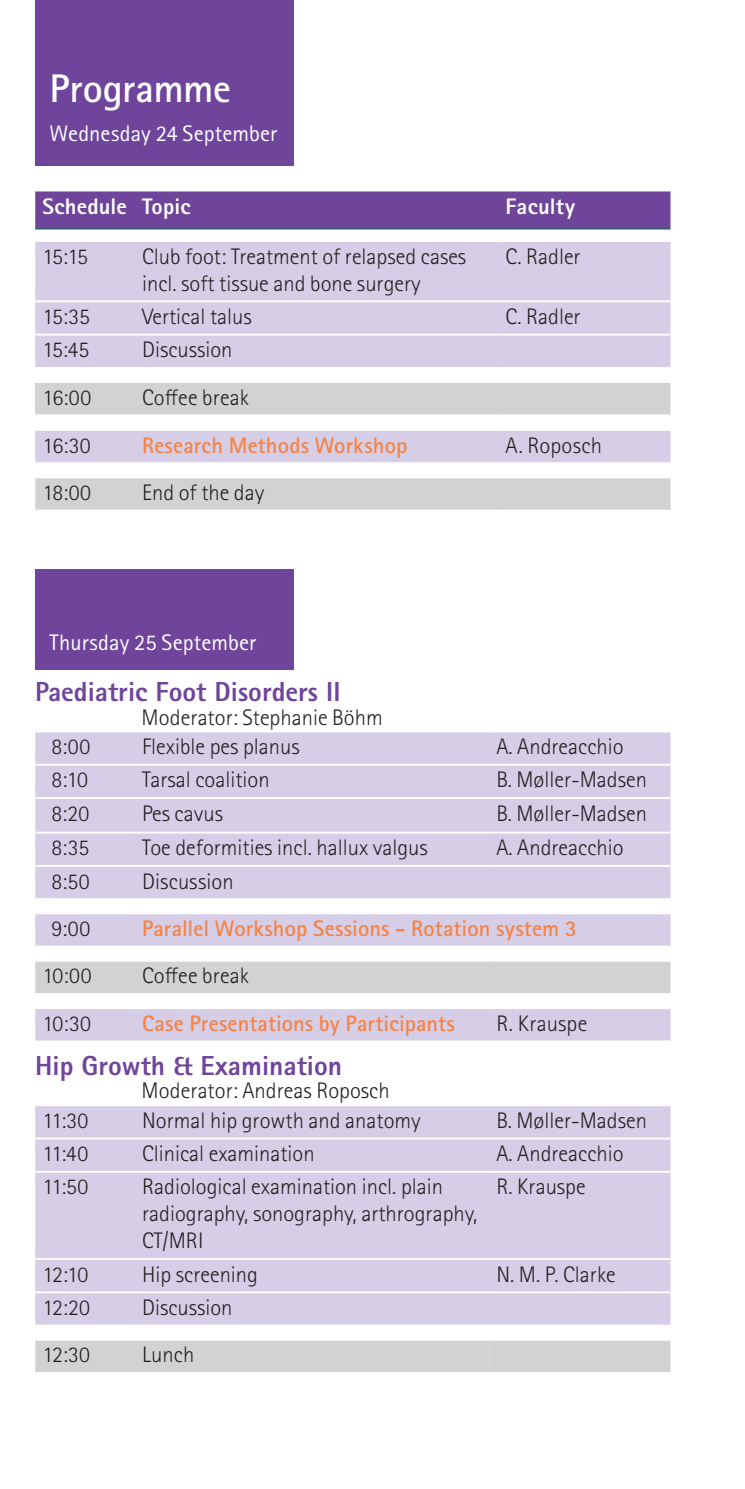
<style>
.page{position:relative;width:745px;height:1489px;background:#fff}
.page>*{position:absolute;margin:0;border:0;box-sizing:border-box;transform-origin:0 0}
.t1{font:700 40px "Rotis Sans Serif Std";letter-spacing:-.005em;color:#fff}
.t2{font:800 27.5px "Rotis Sans Serif Std";color:#6f449b}
.t3{font:300 22.5px/27px "Rotis Sans Serif Std";color:#231f20}
.t4{font:700 22.5px "Rotis Sans Serif Std";letter-spacing:.005em;color:#f58345}
.t5{font:22.5px "Rotis Sans Serif Std";letter-spacing:.005em;color:#fff}
.t6{font:800 22.5px "Rotis Sans Serif Std";letter-spacing:.01em;color:#fff}
</style>
<div class="page">
<div style="left:35px;top:0;width:258px;height:166px;background:#6f449b"></div>
<div style="left:35px;top:191px;width:635px;height:37px;background:#6f449b"></div>
<div style="left:35px;top:242px;width:635px;height:125px;background:#d5cee6"></div>
<svg style="left:35px;top:383px;width:635px;height:126px;fill:#d1d2d4"></svg>
<hr style="left:35px;top:228px;width:100px;height:1px;background:#00794e">
<hr style="left:135px;top:228px;width:363px;height:1px;background:#00794e">
<hr style="left:498px;top:228px;width:172px;height:1px;background:#00794e">
<hr style="left:35px;top:300px;width:100px;height:2px;background:#fff">
<hr style="left:135px;top:300px;width:363px;height:2px;background:#fff">
<hr style="left:498px;top:300px;width:172px;height:2px;background:#fff">
<hr style="left:35px;top:333px;width:100px;height:2px;background:#fff">
<hr style="left:135px;top:333px;width:363px;height:2px;background:#fff">
<hr style="left:498px;top:333px;width:172px;height:2px;background:#fff">
<hr style="left:35px;top:414px;width:100px;height:2px;background:#fff">
<hr style="left:135px;top:414px;width:363px;height:2px;background:#fff">
<hr style="left:498px;top:414px;width:172px;height:2px;background:#fff">
<hr style="left:35px;top:429px;width:100px;height:2px;background:#fff">
<hr style="left:135px;top:429px;width:363px;height:2px;background:#fff">
<hr style="left:498px;top:429px;width:172px;height:2px;background:#fff">
<hr style="left:35px;top:462px;width:100px;height:2px;background:#fff">
<hr style="left:135px;top:462px;width:363px;height:2px;background:#fff">
<hr style="left:498px;top:462px;width:172px;height:2px;background:#fff">
<hr style="left:35px;top:476px;width:100px;height:2px;background:#fff">
<hr style="left:135px;top:476px;width:363px;height:2px;background:#fff">
<hr style="left:498px;top:476px;width:172px;height:2px;background:#fff">
<div style="left:35px;top:569px;width:258px;height:101px;background:#6f449b"></div>
<svg style="left:35px;top:732px;width:635px;height:213px;background:#d8d1e7"></svg>
<svg style="left:35px;top:961px;width:635px;height:410px;fill:#d5cee6"></svg>
<hr style="left:35px;top:763px;width:100px;height:2px;background:#fff">
<hr style="left:135px;top:763px;width:354px;height:2px;background:#fff">
<hr style="left:489px;top:763px;width:181px;height:2px;background:#fff">
<hr style="left:35px;top:797px;width:100px;height:2px;background:#fff">
<hr style="left:135px;top:797px;width:354px;height:2px;background:#fff">
<hr style="left:489px;top:797px;width:181px;height:2px;background:#fff">
<hr style="left:35px;top:831px;width:100px;height:2px;background:#fff">
<hr style="left:135px;top:831px;width:354px;height:2px;background:#fff">
<hr style="left:489px;top:831px;width:181px;height:2px;background:#fff">
<hr style="left:35px;top:864px;width:100px;height:2px;background:#fff">
<hr style="left:135px;top:864px;width:354px;height:2px;background:#fff">
<hr style="left:489px;top:864px;width:181px;height:2px;background:#fff">
<hr style="left:35px;top:898px;width:100px;height:2px;background:#fff">
<hr style="left:135px;top:898px;width:354px;height:2px;background:#fff">
<hr style="left:489px;top:898px;width:181px;height:2px;background:#fff">
<hr style="left:35px;top:912px;width:100px;height:2px;background:#fff">
<hr style="left:135px;top:912px;width:354px;height:2px;background:#fff">
<hr style="left:489px;top:912px;width:181px;height:2px;background:#fff">
<hr style="left:35px;top:993px;width:100px;height:1px;background:#fff">
<hr style="left:135px;top:993px;width:354px;height:1px;background:#fff">
<hr style="left:489px;top:993px;width:181px;height:1px;background:#fff">
<hr style="left:35px;top:1007px;width:100px;height:2px;background:#fff">
<hr style="left:135px;top:1007px;width:354px;height:2px;background:#fff">
<hr style="left:489px;top:1007px;width:181px;height:2px;background:#fff">
<hr style="left:35px;top:1040px;width:100px;height:2px;background:#fff">
<hr style="left:135px;top:1040px;width:354px;height:2px;background:#fff">
<hr style="left:489px;top:1040px;width:181px;height:2px;background:#fff">
<hr style="left:35px;top:1104px;width:100px;height:2px;background:#fff">
<hr style="left:135px;top:1104px;width:354px;height:2px;background:#fff">
<hr style="left:489px;top:1104px;width:181px;height:2px;background:#fff">
<hr style="left:35px;top:1137px;width:100px;height:2px;background:#fff">
<hr style="left:135px;top:1137px;width:354px;height:2px;background:#fff">
<hr style="left:489px;top:1137px;width:181px;height:2px;background:#fff">
<hr style="left:35px;top:1170px;width:100px;height:2px;background:#fff">
<hr style="left:135px;top:1170px;width:354px;height:2px;background:#fff">
<hr style="left:489px;top:1170px;width:181px;height:2px;background:#fff">
<hr style="left:35px;top:1257px;width:100px;height:2px;background:#fff">
<hr style="left:135px;top:1257px;width:354px;height:2px;background:#fff">
<hr style="left:489px;top:1257px;width:181px;height:2px;background:#fff">
<hr style="left:35px;top:1291px;width:100px;height:2px;background:#fff">
<hr style="left:135px;top:1291px;width:354px;height:2px;background:#fff">
<hr style="left:489px;top:1291px;width:181px;height:2px;background:#fff">
<hr style="left:35px;top:1324px;width:100px;height:2px;background:#fff">
<hr style="left:135px;top:1324px;width:354px;height:2px;background:#fff">
<hr style="left:489px;top:1324px;width:181px;height:2px;background:#fff">
<hr style="left:35px;top:1338px;width:100px;height:2px;background:#fff">
<hr style="left:135px;top:1338px;width:354px;height:2px;background:#fff">
<hr style="left:489px;top:1338px;width:181px;height:2px;background:#fff">
<p class="t1" style="left:50px;top:63px;width:183px">Programme</p>
<p class="t5" style="left:50px;top:120px;width:229px">Wednesday 24 September</p>
<p class="t6" style="left:42px;top:192px;width:86px">Schedule</p>
<p class="t6" style="left:142px;top:192px;width:50px">Topic</p>
<p class="t6" style="left:505px;top:192px;width:71px">Faculty</p>
<p class="t3" style="left:42px;top:243px;width:47px">15:15</p>
<p class="t3" style="left:142px;top:243px;width:325px">Club foot: Treatment of relapsed cases incl. soft tissue and bone surgery</p>
<p class="t3" style="left:505px;top:243px;width:77px">C. Radler</p>
<p class="t3" style="left:42px;top:303px;width:49px">15:35</p>
<p class="t3" style="left:142px;top:303px;width:111px">Vertical talus</p>
<p class="t3" style="left:505px;top:303px;width:77px">C. Radler</p>
<p class="t3" style="left:42px;top:336px;width:48px">15:45</p>
<p class="t3" style="left:142px;top:336px;width:92px">Discussion</p>
<p class="t3" style="left:42px;top:384px;width:50px">16:00</p>
<p class="t3" style="left:142px;top:384px;width:108px">Coffee break</p>
<p class="t3" style="left:42px;top:431px;width:50px">16:30</p>
<p class="t4" style="left:142px;top:430px;width:266px">Research Methods Workshop</p>
<p class="t3" style="left:505px;top:431px;width:98px">A. Roposch</p>
<p class="t3" style="left:42px;top:479px;width:50px">18:00</p>
<p class="t3" style="left:142px;top:479px;width:124px">End of the day</p>
<p class="t5" style="left:50px;top:628px;width:208px">Thursday 25 September</p>
<p class="t2" style="left:35px;top:674px;width:306px">Paediatric Foot Disorders II</p>
<p class="t3" style="left:141px;top:703px;width:242px">Moderator: Stephanie Böhm</p>
<p class="t3" style="left:52px;top:733px;width:40px">8:00</p>
<p class="t3" style="left:142px;top:733px;width:159px">Flexible pes planus</p>
<p class="t3" style="left:496px;top:733px;width:129px">A. Andreacchio</p>
<p class="t3" style="left:52px;top:766px;width:38px">8:10</p>
<p class="t3" style="left:142px;top:766px;width:129px">Tarsal coalition</p>
<p class="t3" style="left:496px;top:766px;width:152px">B. Møller-Madsen</p>
<p class="t3" style="left:52px;top:799px;width:39px">8:20</p>
<p class="t3" style="left:142px;top:799px;width:82px">Pes cavus</p>
<p class="t3" style="left:496px;top:799px;width:152px">B. Møller-Madsen</p>
<p class="t3" style="left:52px;top:834px;width:39px">8:35</p>
<p class="t3" style="left:142px;top:834px;width:287px">Toe deformities incl. hallux valgus</p>
<p class="t3" style="left:496px;top:834px;width:129px">A. Andreacchio</p>
<p class="t3" style="left:52px;top:867px;width:40px">8:50</p>
<p class="t3" style="left:142px;top:867px;width:93px">Discussion</p>
<p class="t3" style="left:52px;top:915px;width:40px">9:00</p>
<p class="t4" style="left:142px;top:914px;width:436px">Parallel Workshop Sessions - Rotation system 3</p>
<p class="t3" style="left:42px;top:962px;width:51px">10:00</p>
<p class="t3" style="left:142px;top:962px;width:108px">Coffee break</p>
<p class="t3" style="left:42px;top:1009px;width:50px">10:30</p>
<p class="t4" style="left:142px;top:1008px;width:314px">Case Presentations by Participants</p>
<p class="t3" style="left:496px;top:1009px;width:92px">R. Krauspe</p>
<p class="t2" style="left:35px;top:1047px;width:308px">Hip Growth &amp; Examination</p>
<p class="t3" style="left:141px;top:1077px;width:249px">Moderator: Andreas Roposch</p>
<p class="t3" style="left:42px;top:1106px;width:47px">11:30</p>
<p class="t3" style="left:142px;top:1106px;width:280px">Normal hip growth and anatomy</p>
<p class="t3" style="left:496px;top:1106px;width:152px">B. Møller-Madsen</p>
<p class="t3" style="left:42px;top:1140px;width:47px">11:40</p>
<p class="t3" style="left:142px;top:1140px;width:174px">Clinical examination</p>
<p class="t3" style="left:496px;top:1140px;width:129px">A. Andreacchio</p>
<p class="t3" style="left:42px;top:1173px;width:48px">11:50</p>
<p class="t3" style="left:142px;top:1173px;width:336px">Radiological examination incl. plain radiography, sonography, arthrography,<br>CT/MRI</p>
<p class="t3" style="left:496px;top:1173px;width:91px">R. Krauspe</p>
<p class="t3" style="left:42px;top:1260px;width:48px">12:10</p>
<p class="t3" style="left:142px;top:1260px;width:117px">Hip screening</p>
<p class="t3" style="left:496px;top:1260px;width:121px">N. M. P. Clarke</p>
<p class="t3" style="left:42px;top:1293px;width:49px">12:20</p>
<p class="t3" style="left:142px;top:1293px;width:92px">Discussion</p>
<p class="t3" style="left:42px;top:1341px;width:49px">12:30</p>
<p class="t3" style="left:142px;top:1341px;width:54px">Lunch</p>
</div>
